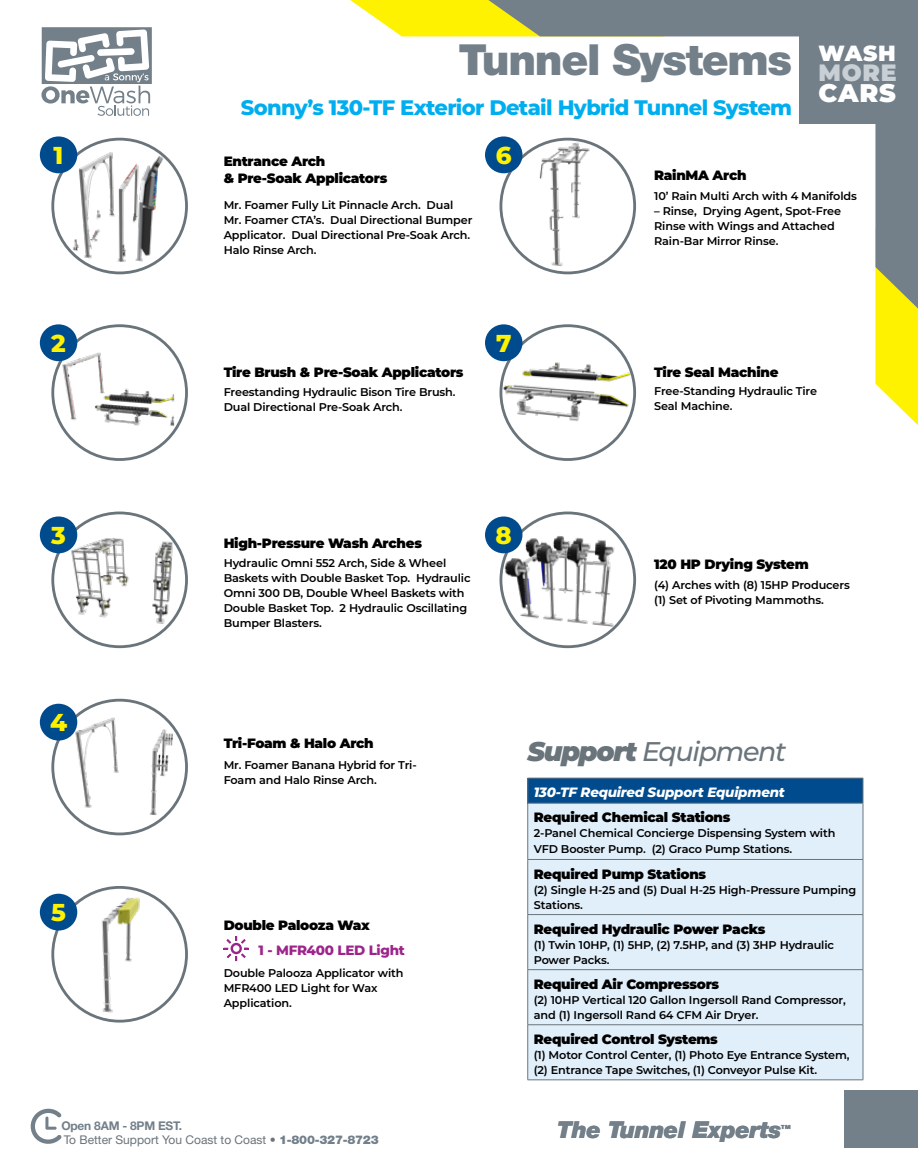
<style>
.page{position:relative;width:918px;height:1175px;background:#fff}
.page>*{position:absolute;margin:0;border:0;box-sizing:border-box;transform-origin:0 0}
.t1{font:900 42.9px "Helvetica Neue";letter-spacing:-.03em;color:#73808a}
.t2{font:italic 500 27px "Montserrat";letter-spacing:-.05em;color:#6a747b}
.t3{font:900 25.5px "Montserrat";color:#fff}
.t4{font:800 24.45px "Montserrat";color:#fff200}
.t5{font:900 23.55px "Montserrat";color:#c9d0d5}
.t6{font:italic 900 23.25px "Helvetica Neue";letter-spacing:-.02em;color:#73808a}
.t7{font:900 21.9px "Montserrat";color:#fff}
.t8{font:800 21px "Montserrat";letter-spacing:-.03em;color:#00aeef}
.t9{font:900 13.5px/16.2px "Montserrat";letter-spacing:-.02em;color:#000}
.t10{font:italic 800 13.5px "Montserrat";letter-spacing:-.02em;color:#fff}
.t11{font:800 13.5px "Montserrat";letter-spacing:-.02em;color:#9c248a}
.t12{font:12px "Helvetica Neue";color:#6a747b}
.t13{font:700 12px "Helvetica Neue";letter-spacing:-.02em;color:#73808a}
.t14{font:600 11.25px/15px "Montserrat";letter-spacing:-.01em;color:#000}
.t15{font:italic 900 9.9px "Helvetica Neue";color:#73808a}
.s1{font-weight:900}
.s2{font-weight:900;color:#73808a}
</style>
<div class="page">
<div style="left:845px;top:1090px;width:73px;height:58px;background:#73808a"></div>
<div style="left:800px;top:0;width:118px;height:124px;background:#73808a"></div>
<svg style="left:875px;top:124px;width:43px;height:301px"></svg>
<svg style="left:350px;top:0;width:450px;height:36px"></svg>
<svg style="left:30px;top:1108px;width:32px;height:36px"></svg>
<img style="left:39px;top:262px;width:102px;height:668px">
<div style="left:528px;top:778px;width:335px;height:25px;background:#004b8d"></div>
<div style="left:528px;top:804px;width:335px;height:275px;background:#e1effa"></div>
<svg style="left:527px;top:778px;width:1px;height:25px"></svg>
<hr style="left:528px;top:778px;width:335px;height:1px;background:#6a747b">
<hr style="left:528px;top:803px;width:335px;height:1px;background:#6a747b">
<svg style="left:863px;top:778px;width:1px;height:25px"></svg>
<hr style="left:527px;top:803px;width:1px;height:56px;background:#6a747b">
<hr style="left:863px;top:803px;width:1px;height:56px;background:#6a747b">
<hr style="left:527px;top:859px;width:1px;height:55px;background:#6a747b">
<hr style="left:528px;top:859px;width:335px;height:1px;background:#6a747b">
<hr style="left:863px;top:859px;width:1px;height:55px;background:#6a747b">
<hr style="left:527px;top:914px;width:1px;height:55px;background:#6a747b">
<hr style="left:528px;top:914px;width:335px;height:1px;background:#6a747b">
<hr style="left:863px;top:914px;width:1px;height:55px;background:#6a747b">
<hr style="left:527px;top:969px;width:1px;height:55px;background:#6a747b">
<hr style="left:528px;top:969px;width:335px;height:1px;background:#6a747b">
<hr style="left:863px;top:969px;width:1px;height:55px;background:#6a747b">
<hr style="left:527px;top:1025px;width:1px;height:54px;background:#6a747b">
<hr style="left:528px;top:1024px;width:335px;height:1px;background:#6a747b">
<hr style="left:863px;top:1025px;width:1px;height:54px;background:#6a747b">
<hr style="left:528px;top:1079px;width:335px;height:1px;background:#6a747b">
<img style="left:502px;top:333px;width:131px;height:98px">
<div style="left:500px;top:324px;width:136px;height:137px;border:3px solid #6a747b;border-radius:50%"></div>
<img style="left:502px;top:140px;width:131px;height:130px">
<div style="left:500px;top:138px;width:136px;height:136px;border:3px solid #6a747b;border-radius:50%"></div>
<img style="left:502px;top:534px;width:131px;height:93px">
<div style="left:500px;top:511px;width:136px;height:137px;border:3px solid #6a747b;border-radius:50%"></div>
<svg style="left:224px;top:936px;width:25px;height:25px"></svg>
<svg style="left:41px;top:27px;width:111px;height:89px"></svg>
<svg style="left:53px;top:139px;width:134px;height:134px"></svg>
<img style="left:54px;top:152px;width:131px;height:110px">
<div style="left:51px;top:138px;width:137px;height:136px;border:3px solid #6a747b;border-radius:50%"></div>
<div style="left:40px;top:136px;width:37px;height:37px;background:#004b8d;border-radius:50%"></div>
<div style="left:53px;top:326px;width:134px;height:133px;background:#fff;border-radius:50%"></div>
<img style="left:57px;top:351px;width:128px;height:93px">
<div style="left:51px;top:324px;width:137px;height:137px;border:3px solid #6a747b;border-radius:50%"></div>
<div style="left:40px;top:324px;width:37px;height:37px;background:#004b8d;border-radius:50%"></div>
<div style="left:53px;top:513px;width:134px;height:133px;background:#fff;border-radius:50%"></div>
<img style="left:65px;top:537px;width:120px;height:87px">
<div style="left:51px;top:511px;width:137px;height:137px;border:3px solid #6a747b;border-radius:50%"></div>
<div style="left:40px;top:516px;width:37px;height:37px;background:#004b8d;border-radius:50%"></div>
<div style="left:53px;top:700px;width:134px;height:134px;background:#fff;border-radius:50%"></div>
<img style="left:56px;top:716px;width:129px;height:99px">
<div style="left:51px;top:698px;width:137px;height:137px;border:3px solid #6a747b;border-radius:50%"></div>
<div style="left:40px;top:703px;width:37px;height:37px;background:#004b8d;border-radius:50%"></div>
<img style="left:54px;top:893px;width:131px;height:122px">
<div style="left:51px;top:886px;width:137px;height:136px;border:3px solid #6a747b;border-radius:50%"></div>
<div style="left:40px;top:893px;width:37px;height:37px;background:#004b8d;border-radius:50%"></div>
<div style="left:485px;top:136px;width:37px;height:37px;background:#004b8d;border-radius:50%"></div>
<div style="left:485px;top:324px;width:37px;height:37px;background:#004b8d;border-radius:50%"></div>
<div style="left:485px;top:516px;width:37px;height:37px;background:#004b8d;border-radius:50%"></div>
<h3 class="t4" style="left:54px;top:137px;width:11px">1</h3>
<h3 class="t4" style="left:51px;top:325px;width:16px">2</h3>
<h3 class="t4" style="left:51px;top:517px;width:16px">3</h3>
<h3 class="t4" style="left:50px;top:704px;width:19px">4</h3>
<h3 class="t4" style="left:51px;top:894px;width:16px">5</h3>
<h1 class="t1" style="left:459px;top:34px;width:335px">Tunnel Systems</h1>
<h3 class="t8" style="left:241px;top:92px;width:553px">Sonny’s 130-TF Exterior Detail Hybrid Tunnel System</h3>
<p class="t9" style="left:224px;top:153px;width:165px">Entrance Arch<br>&amp; Pre-Soak Applicators</p>
<h3 class="t4" style="left:496px;top:137px;width:17px">6</h3>
<p class="t9" style="left:654px;top:167px;width:94px">RainMA Arch</p>
<h3 class="t7" style="left:819px;top:37px;width:79px">WASH</h3>
<h3 class="t5" style="left:819px;top:55px;width:80px">MORE</h3>
<h3 class="t3" style="left:819px;top:74px;width:79px">CARS</h3>
<p class="t14" style="left:224px;top:197px;width:250px">Mr. Foamer Fully Lit Pinnacle Arch. Dual Mr. Foamer CTA’s. Dual Directional Bumper Applicator. Dual Directional Pre-Soak Arch.<br>Halo Rinse Arch.</p>
<p class="t9" style="left:224px;top:363px;width:241px">Tire Brush &amp; Pre-Soak Applicators</p>
<p class="t14" style="left:224px;top:384px;width:233px">Freestanding Hydraulic Bison Tire Brush.<br>Dual Directional Pre-Soak Arch.</p>
<h3 class="t4" style="left:496px;top:325px;width:17px">7</h3>
<p class="t14" style="left:654px;top:188px;width:204px">10’ Rain Multi Arch with 4 Manifolds</p>
<p class="t14" style="left:654px;top:203px;width:188px">– Rinse, Drying Agent, Spot-Free<br>Rinse with Wings and Attached<br>Rain-Bar Mirror Rinse.</p>
<p class="t9" style="left:654px;top:363px;width:126px">Tire Seal Machine</p>
<p class="t14" style="left:654px;top:383px;width:164px">Free-Standing Hydraulic Tire<br>Seal Machine.</p>
<p class="t9" style="left:224px;top:534px;width:200px">High-Pressure Wash Arches</p>
<p class="t14" style="left:224px;top:555px;width:248px">Hydraulic Omni 552 Arch, Side &amp; Wheel Baskets with Double Basket Top. Hydraulic Omni 300 DB, Double Wheel Baskets with Double Basket Top. 2 Hydraulic Oscillating Bumper Blasters.</p>
<h3 class="t4" style="left:496px;top:517px;width:18px">8</h3>
<p class="t9" style="left:654px;top:555px;width:156px">120 HP Drying System</p>
<p class="t14" style="left:654px;top:577px;width:197px">(4) Arches with (8) 15HP Producers (1) Set of Pivoting Mammoths.</p>
<p class="t9" style="left:224px;top:734px;width:151px">Tri-Foam &amp; Halo Arch</p>
<p class="t14" style="left:224px;top:756px;width:195px">Mr. Foamer Banana Hybrid for Tri-<br>Foam and Halo Rinse Arch.</p>
<p class="t9" style="left:224px;top:915px;width:148px">Double Palooza Wax</p>
<p class="t11" style="left:259px;top:940px;width:148px">1 - MFR400 LED Light</p>
<p class="t14" style="left:224px;top:965px;width:181px">Double Palooza Applicator with<br>MFR400 LED Light for Wax<br>Application.</p>
<h2 class="t2" style="left:528px;top:732px;width:260px"><span class="s1">Support</span> Equipment</h2>
<p class="t10" style="left:534px;top:782px;width:253px">130-TF Required Support Equipment</p>
<p class="t9" style="left:534px;top:808px;width:198px">Required Chemical Stations</p>
<p class="t14" style="left:534px;top:824px;width:303px;line-height:16.2px">2-Panel Chemical Concierge Dispensing System with<br>VFD Booster Pump. (2) Graco Pump Stations.</p>
<p class="t9" style="left:534px;top:864px;width:174px">Required Pump Stations</p>
<p class="t14" style="left:534px;top:881px;width:324px">(2) Single H-25 and (5) Dual H-25 High-Pressure Pumping<br>Stations.</p>
<p class="t9" style="left:534px;top:920px;width:233px">Required Hydraulic Power Packs</p>
<p class="t14" style="left:534px;top:936px;width:302px">(1) Twin 10HP, (1) 5HP, (2) 7.5HP, and (3) 3HP Hydraulic<br>Power Packs.</p>
<p class="t9" style="left:534px;top:975px;width:187px">Required Air Compressors</p>
<p class="t14" style="left:534px;top:991px;width:314px">(2) 10HP Vertical 120 Gallon Ingersoll Rand Compressor, and (1) Ingersoll Rand 64 CFM Air Dryer.</p>
<p class="t9" style="left:534px;top:1030px;width:186px">Required Control Systems</p>
<p class="t14" style="left:534px;top:1046px;width:317px">(1) Motor Control Center, (1) Photo Eye Entrance System, (2) Entrance Tape Switches, (1) Conveyor Pulse Kit.</p>
<p class="t13" style="left:61px;top:1118px;width:122px">Open 8AM - 8PM EST.</p>
<h3 class="t6" style="left:557px;top:1115px;width:226px">The Tunnel Experts</h3>
<p class="t15" style="left:781px;top:1122px;width:11px">™</p>
<p class="t12" style="left:64px;top:1132px;width:317px">To Better Support You Coast to Coast • <span class="s2">1-800-327-8723</span></p>
</div>
